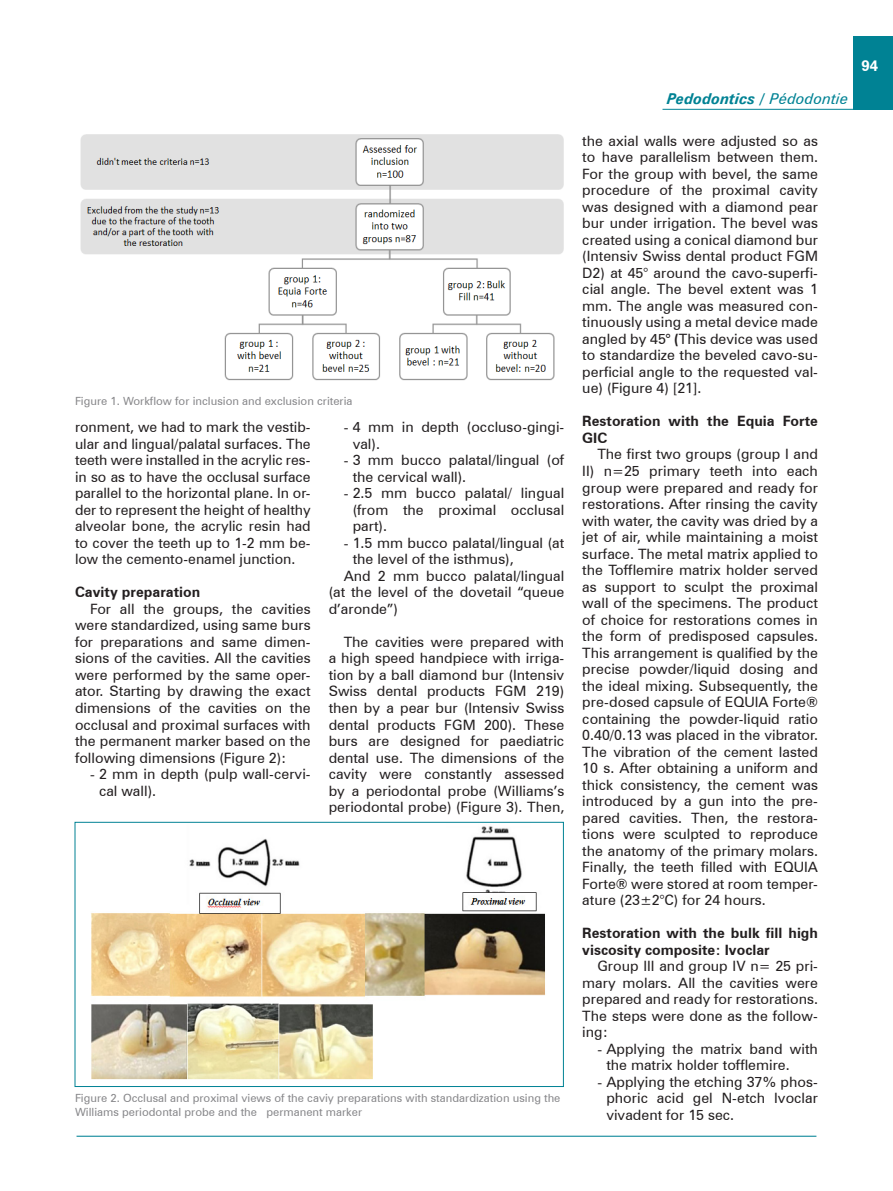
<style>
.page{position:relative;width:893px;height:1191px;background:#fff}
.page>*{position:absolute;margin:0;border:0;box-sizing:border-box;transform-origin:0 0}
.t1{font:italic 700 15px "Zurich BT";color:#008294}
.t2{font:700 15px "Zurich BT";color:#fff}
.t3{font:14.25px/16.5px "Zurich BT";color:#231f20;text-align:justify}
.t4{font:700 14.25px/16.5px "Zurich BT";color:#231f20}
.t5{font:11.25px/13.5px "Zurich BT";color:#87878a}
.s1{font-family:"Times New Roman"}
.s2{font-weight:400}
.s3{font-weight:700}
</style>
<div class="page">
<div style="left:853px;top:36px;width:40px;height:74px;background:#008294"></div>
<hr style="left:77px;top:1135px;width:739px;height:1px;background:#008294">
<hr style="left:662px;top:109px;width:231px;height:1px;background:#008294">
<img style="left:91px;top:826px;width:454px;height:254px">
<div style="left:75px;top:822px;width:489px;height:264px;border:1px solid #008294"></div>
<img style="left:80px;top:134px;width:484px;height:247px">
<p class="t5" style="left:75px;top:394px;width:279px">Figure 1. Workflow for inclusion and exclusion criteria</p>
<p class="t3" style="left:75px;top:419px;width:237px">ronment, we had to mark the vestib&shy;ular and lingual/palatal surfaces. The teeth were installed in the acrylic res&shy;in so as to have the occlusal surface parallel to the horizontal plane. In or&shy;der to represent the height of healthy alveolar bone, the acrylic resin had to cover the teeth up to 1-2 mm be&shy;low the cemento-enamel junction.</p>
<p class="t4" style="left:75px;top:584px;width:127px">Cavity preparation</p>
<p class="t3" style="left:75px;top:600px;width:237px;text-indent:15px">For all the groups, the cavities were standardized, using same burs for preparations and same dimen&shy;sions of the cavities. All the cavities were performed by the same oper&shy;ator. Starting by drawing the exact dimensions of the cavities on the occlusal and proximal surfaces with the permanent marker based on the following dimensions (Figure 2):</p>
<p class="t3" style="left:99px;top:765px;width:213px;text-indent:-9px"><span class="s1">-</span> 2 mm in depth (pulp wall-cervi&shy;cal wall).</p>
<p class="t3" style="left:353px;top:419px;width:213px;text-indent:-9px"><span class="s1">-</span> 4 mm in depth (occluso-gingi&shy;val).</p>
<p class="t3" style="left:353px;top:452px;width:213px;text-indent:-9px"><span class="s1">-</span> 3 mm bucco palatal/lingual (of the cervical wall).</p>
<p class="t3" style="left:353px;top:485px;width:213px;text-indent:-9px"><span class="s1">-</span> 2.5 mm bucco palatal/ lingual (from the proximal occlusal part).</p>
<p class="t3" style="left:353px;top:534px;width:213px;text-indent:-9px"><span class="s1">-</span> 1.5 mm bucco palatal/lingual (at the level of the isthmus),</p>
<p class="t3" style="left:329px;top:567px;width:237px;text-indent:15px">And 2 mm bucco palatal/lingual (at the level of the dovetail “queue d’aronde”)</p>
<p class="t3" style="left:329px;top:633px;width:237px;text-indent:15px">The cavities were prepared with a high speed handpiece with irriga&shy;tion by a ball diamond bur (Intensiv Swiss dental products FGM 219) then by a pear bur (Intensiv Swiss dental products FGM 200). These burs are designed for paediatric dental use. The dimensions of the cavity were constantly assessed by a periodontal probe (Williams’s periodontal probe) (Figure 3). Then,</p>
<p class="t5" style="left:75px;top:1091px;width:487px">Figure 2. Occlusal and proximal views of the caviy preparations with standardization using the<br>Williams periodontal probe and the permanent marker</p>
<p class="t1" style="left:667px;top:90px;width:183px">Pedodontics / <span class="s2">Pédodontie</span></p>
<p class="t3" style="left:582px;top:132px;width:237px">the axial walls were adjusted so as to have parallelism between them.<br>For the group with bevel, the same procedure of the proximal cavity was designed with a diamond pear bur under irrigation. The bevel was created using a conical diamond bur (Intensiv Swiss dental product FGM D2) at 45° around the cavo-superfi&shy;cial angle. The bevel extent was 1 mm. The angle was measured con&shy;tinuously using a metal device made angled by 45<span class="s3">° (</span>This device was used to standardize the beveled cavo-su&shy;perficial angle to the requested val&shy;ue) (Figure 4) [21].</p>
<p class="t4" style="left:582px;top:413px;width:237px">Restoration with the Equia Forte<br>GIC</p>
<p class="t3" style="left:582px;top:446px;width:237px;text-indent:15px">The first two groups (group I and II) n=25 primary teeth into each group were prepared and ready for restorations. After rinsing the cavity with water, the cavity was dried by a jet of air, while maintaining a moist surface. The metal matrix applied to the Tofflemire matrix holder served as support to sculpt the proximal wall of the specimens. The product of choice for restorations comes in the form of predisposed capsules.<br>This arrangement is qualified by the precise powder/liquid dosing and the ideal mixing. Subsequently, the pre-dosed capsule of EQUIA Forte® containing the powder-liquid ratio 0.40/0.13 was placed in the vibrator.<br>The vibration of the cement lasted 10 s. After obtaining a uniform and thick consistency, the cement was introduced by a gun into the pre&shy;pared cavities. Then, the restora&shy;tions were sculpted to reproduce the anatomy of the primary molars.<br>Finally, the teeth filled with EQUIA Forte® were stored at room temper&shy;ature (23±2°C) for 24 hours.</p>
<p class="t4" style="left:582px;top:924px;width:237px">Restoration with the bulk fill high viscosity composite: Ivoclar</p>
<p class="t3" style="left:582px;top:957px;width:237px;text-indent:15px">Group III and group IV n= 25 pri&shy;mary molars. All the cavities were prepared and ready for restorations.<br>The steps were done as the follow&shy;ing:</p>
<p class="t3" style="left:606px;top:1040px;width:213px;text-indent:-9px"><span class="s1">-</span> Applying the matrix band with the matrix holder tofflemire.</p>
<p class="t3" style="left:606px;top:1073px;width:213px;text-indent:-9px"><span class="s1">-</span> Applying the etching 37% phos&shy;phoric acid gel N-etch Ivoclar vivadent for 15 sec.</p>
<p class="t2" style="left:861px;top:57px;width:18px">94</p>
</div>
